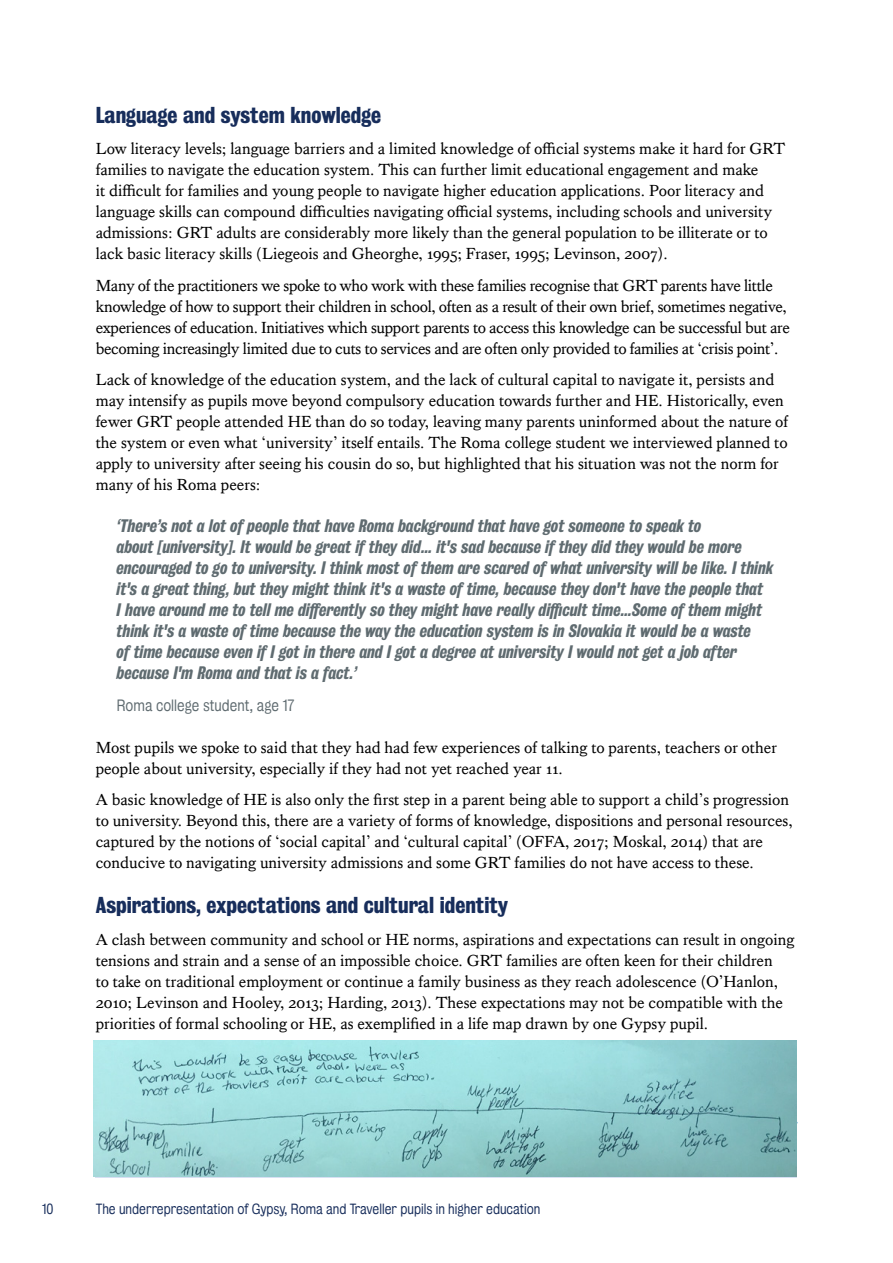
<style>
.page{position:relative;width:893px;height:1263px;background:#fff}
.page>*{position:absolute;margin:0;border:0;box-sizing:border-box;transform-origin:0 0}
.t1{font:21px "Kings Bureau Grot Three Seven";color:#172d5b}
.t2{font:16.5px/21px "Kings Caslon Text";color:#000}
.t3{font:italic 16.5px/21px "Kings Bureau Grot Three Seven";color:#5f6b70}
.t4{font:16.5px/21px "Kings Caslon Text";letter-spacing:-.02em;color:#000}
.t5{font:15px "Kings Bureau Grot Five One";color:#5f6b70}
.t6{font:13.5px "Kings Bureau Grot Five One";color:#172d5b}
</style>
<div class="page">
<hr style="left:96px;top:1122px;width:701px;height:1px;background:#0071b9">
<img style="left:94px;top:1041px;width:702px;height:136px">
<p class="t1" style="left:96px;top:103px;width:287px">Language and system knowledge</p>
<p class="t2" style="left:96px;top:138px;width:691px">Low literacy levels; language barriers and a limited knowledge of official systems make it hard for GRT families to navigate the education system. This can further limit educational engagement and make<br>it difficult for families and young people to navigate higher education applications. Poor literacy and language skills can compound difficulties navigating official systems, including schools and university admissions: GRT adults are considerably more likely than the general population to be illiterate or to lack basic literacy skills (Liegeois and Gheorghe, 1995; Fraser, 1995; Levinson, 2007).</p>
<p class="t4" style="left:96px;top:275px;width:696px">Many of the practitioners we spoke to who work with these families recognise that GRT parents have little knowledge of how to support their children in school, often as a result of their own brief, sometimes negative, experiences of education. Initiatives which support parents to access this knowledge can be successful but are becoming increasingly limited due to cuts to services and are often only provided to families at ‘crisis point’.</p>
<p class="t2" style="left:96px;top:369px;width:694px">Lack of knowledge of the education system, and the lack of cultural capital to navigate it, persists and may intensify as pupils move beyond compulsory education towards further and HE. Historically, even fewer GRT people attended HE than do so today, leaving many parents uninformed about the nature of the system or even what ‘university’ itself entails. The Roma college student we interviewed planned to apply to university after seeing his cousin do so, but highlighted that his situation was not the norm for many of his Roma peers:</p>
<p class="t3" style="left:117px;top:516px;width:658px">‘There’s not a lot of people that have Roma background that have got someone to speak to<br>about [university]. It would be great if they did… it's sad because if they did they would be more encouraged to go to university. I think most of them are scared of what university will be like. I think it's a great thing, but they might think it's a waste of time, because they don't have the people that<br>I have around me to tell me differently so they might have really difficult time…Some of them might think it's a waste of time because the way the education system is in Slovakia it would be a waste<br>of time because even if I got in there and I got a degree at university I would not get a job after because I'm Roma and that is a fact.’</p>
<p class="t5" style="left:117px;top:697px;width:179px">Roma college student, age 17</p>
<p class="t2" style="left:96px;top:737px;width:683px">Most pupils we spoke to said that they had had few experiences of talking to parents, teachers or other people about university, especially if they had not yet reached year 11.</p>
<p class="t2" style="left:96px;top:789px;width:698px">A basic knowledge of HE is also only the first step in a parent being able to support a child’s progression to university. Beyond this, there are a variety of forms of knowledge, dispositions and personal resources, captured by the notions of ‘social capital’ and ‘cultural capital’ (OFFA, 2017; Moskal, 2014) that are conducive to navigating university admissions and some GRT families do not have access to these.</p>
<p class="t1" style="left:96px;top:893px;width:414px">Aspirations, expectations and cultural identity</p>
<p class="t2" style="left:96px;top:928px;width:700px">A clash between community and school or HE norms, aspirations and expectations can result in ongoing tensions and strain and a sense of an impossible choice. GRT families are often keen for their children<br>to take on traditional employment or continue a family business as they reach adolescence (O’Hanlon, 2010; Levinson and Hooley, 2013; Harding, 2013). These expectations may not be compatible with the priorities of formal schooling or HE, as exemplified in a life map drawn by one Gypsy pupil.</p>
<p class="t6" style="left:42px;top:1201px;width:13px">10</p>
<p class="t6" style="left:96px;top:1201px;width:446px">The underrepresentation of Gypsy, Roma and Traveller pupils in higher education</p>
</div>
